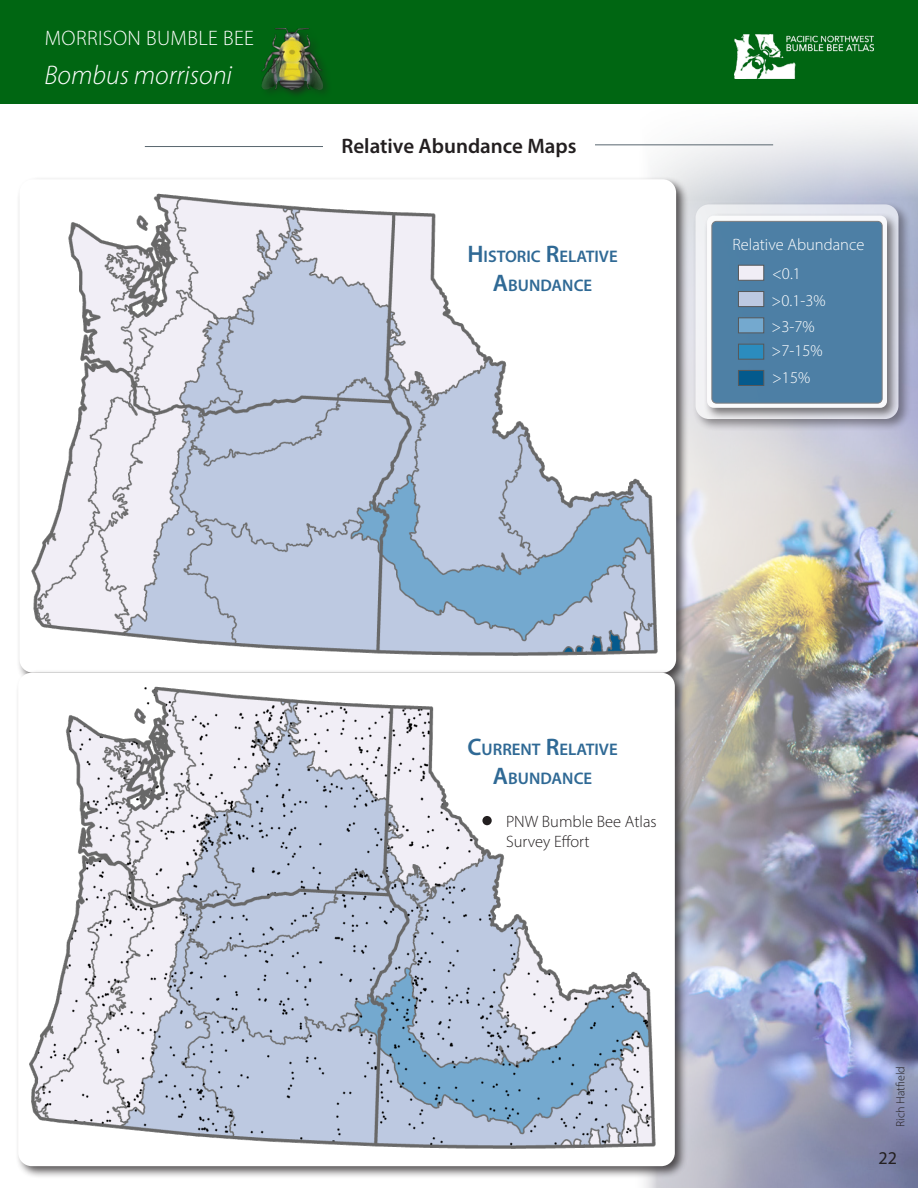
<style>
.page{position:relative;width:918px;height:1188px;background:#fff}
.page>*{position:absolute;margin:0;border:0;box-sizing:border-box;transform-origin:0 0}
.t1{font:italic 300 27px "Myriad Pro";color:#fff}
.t2{font:600 21px "Myriad Pro";color:#231f20}
.t3{font:300 21px "Myriad Pro";letter-spacing:.02em;color:#fff}
.t4{font:18px "Myriad Pro";color:#231f20}
.t5{font:600 16.8px/28.8px "Myriad Pro";color:#1b5b8b;text-align:center}
.t6{font:300 16.5px/24.8px "Myriad Pro";color:#fff}
.t7{font:300 16.5px/19.8px "Myriad Pro";color:#231f20}
.t8{font:300 12px "Myriad Pro";color:#231f20}
.s1{font-size:24px}
</style>
<div class="page">
<div style="left:0;top:0;width:918px;height:104px;background:#006612"></div>
<img style="left:633px;top:122px;width:285px;height:1066px">
<div style="left:16px;top:176px;width:673px;height:510px;background:#231f20;opacity:.75"></div>
<hr style="left:595px;top:145px;width:178px;height:1px;background:#59666f">
<hr style="left:145px;top:146px;width:178px;height:1px;background:#59666f">
<div style="left:692px;top:201px;width:219px;height:231px;background:#231f20;opacity:.75"></div>
<div style="left:696px;top:204px;width:202px;height:215px;background:linear-gradient(to right,#eef0f1,#dde1ed);border-radius:14px"></div>
<div style="left:704px;top:212px;width:196px;height:209px;background:#231f20;opacity:.75"></div>
<div style="left:707px;top:216px;width:180px;height:192px;background:#fff;border-radius:7px"></div>
<div style="left:712px;top:221px;width:170px;height:182px;background:#4d7fa5;border-radius:5px"></div>
<div style="left:712px;top:221px;width:171px;height:183px;border:1px solid #58585a;border-radius:5px"></div>
<div style="left:15px;top:669px;width:673px;height:510px;background:#231f20;opacity:.75"></div>
<div style="left:738px;top:318px;width:26px;height:15px;background:#74a9cf;border:1px solid #57585a"></div>
<div style="left:738px;top:370px;width:26px;height:16px;background:#045a8d;border:1px solid #57585a"></div>
<div style="left:738px;top:344px;width:26px;height:15px;background:#2b8cbe;border:1px solid #57585a"></div>
<div style="left:738px;top:265px;width:26px;height:15px;background:#f1eef6;border:1px solid #57585a"></div>
<div style="left:738px;top:291px;width:26px;height:16px;background:#bdc9e1;border:1px solid #57585a"></div>
<img style="left:30px;top:179px;width:646px;height:494px">
<img style="left:24px;top:673px;width:650px;height:493px">
<div style="left:482px;top:816px;width:10px;height:9px;background:#231f20;border-radius:50%"></div>
<img style="left:734px;top:34px;width:139px;height:44px">
<div style="left:260px;top:26px;width:73px;height:73px;background:#231f20;opacity:.75"></div>
<img style="left:262px;top:29px;width:60px;height:61px">
<p class="t3" style="left:45px;top:25px;width:211px">MORRISON BUMBLE BEE</p>
<h1 class="t1" style="left:45px;top:59px;width:189px">Bombus morrisoni</h1>
<p class="t2" style="left:341px;top:132px;width:237px">Relative Abundance Maps</p>
<p class="t5" style="left:467px;top:242px;width:152px"><span class="s1">H</span>ISTORIC <span class="s1">R</span>ELATIVE<br><span class="s1">A</span>BUNDANCE</p>
<p class="t6" style="left:732px;top:232px;width:133px">Relative Abundance</p>
<p class="t6" style="left:772px;top:260px;width:55px;line-height:27.2px">&lt;0.1 &gt;0.1-3%</p>
<p class="t6" style="left:772px;top:314px;width:53px">&gt;3-7% &gt;7-15%</p>
<p class="t6" style="left:772px;top:365px;width:40px">&gt;15%</p>
<p class="t5" style="left:467px;top:734px;width:152px"><span class="s1">C</span>URRENT <span class="s1">R</span>ELATIVE<br><span class="s1">A</span>BUNDANCE</p>
<p class="t7" style="left:506px;top:812px;width:152px">PNW Bumble Bee Atlas<br>Survey Effort</p>
<p class="t8" style="left:893px;top:1127px;width:62px;rotate:-90deg">Rich Hatfield</p>
<p class="t4" style="left:879px;top:1147px;width:20px">22</p>
</div>
